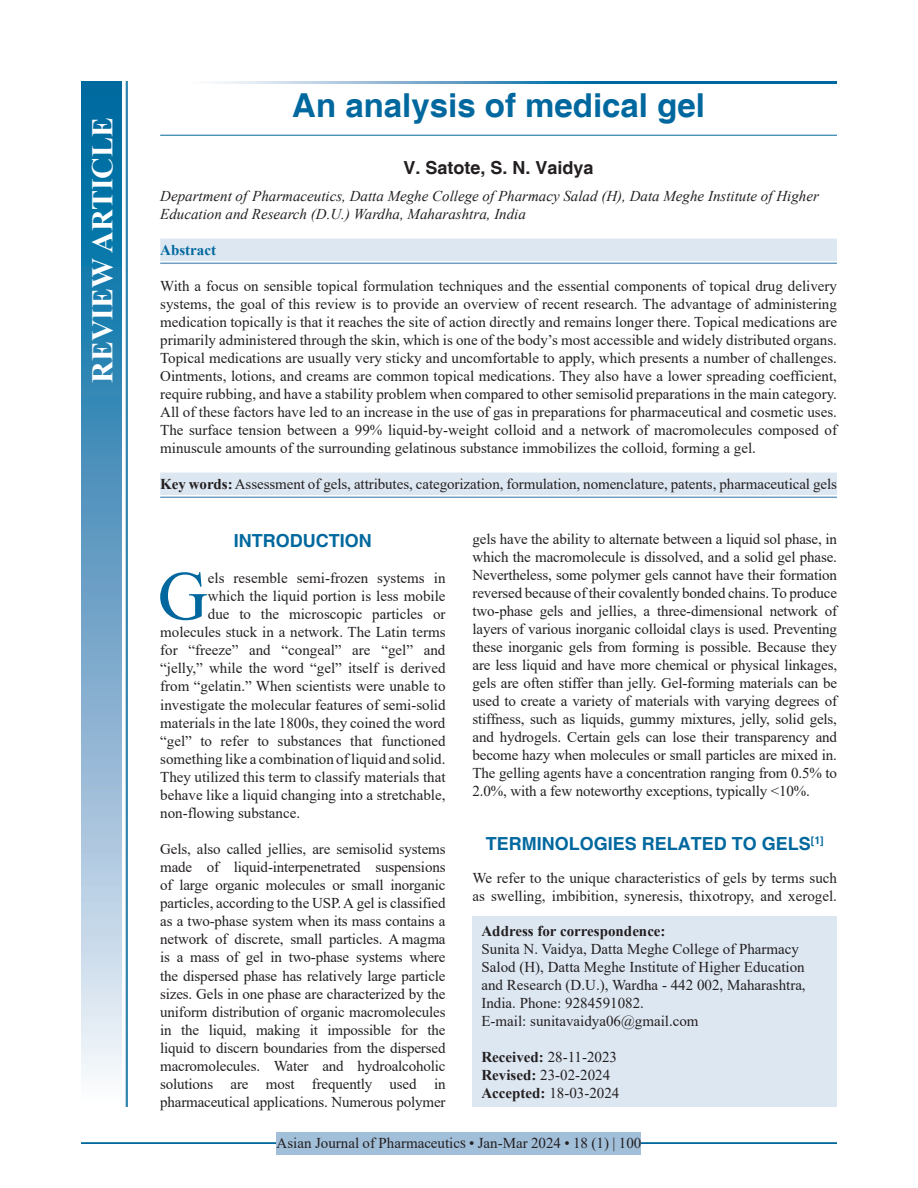
<style>
.page{position:relative;width:918px;height:1188px;background:#fff}
.page>*{position:absolute;margin:0;border:0;box-sizing:border-box;transform-origin:0 0}
.DROP_CAP_TX{font:69.3px "Times New Roman";color:#00689e}
.AT{font:700 33px "Helvetica";color:#00689e}
.AH{font:700 30px "Times New Roman";color:#fff}
.t1{font:700 18px "Helvetica";color:#00689e}
.AU{font:700 18px "Helvetica";color:#231f20}
.TX{font:15px/18px "Times New Roman";letter-spacing:-.01em;color:#231f20;text-align:justify}
.ABS{font:15px/18px "Times New Roman";color:#231f20;text-align:justify}
.DROP_CAP_TX-2{font:15px "Times New Roman";color:#231f20}
.ADD{font:15px/18px "Times New Roman";color:#231f20}
.AFF{font:italic 15px/18px "Times New Roman";color:#231f20}
.KWD_1_L{font:15px "Times New Roman";letter-spacing:-.005em;color:#231f20}
.HIS{font:15px/18px "Times New Roman";color:#231f20}
.RF{font:15px "Times New Roman";color:#231f20}
.ABSH{font:700 15px "Times New Roman";color:#00689e}
.s1{font-weight:700}
</style>
<div class="page">
<hr style="left:81px;top:1142px;width:756px;height:2px;background:#00689e">
<div style="left:277px;top:1132px;width:364px;height:22px;background:#a2bfda"></div>
<hr style="left:160px;top:135px;width:677px;height:1px;background:#00689e">
<div style="left:160px;top:239px;width:677px;height:22px;background:#dde7f2"></div>
<hr style="left:160px;top:263px;width:677px;height:1px;background:#6d9fc6">
<div style="left:160px;top:473px;width:677px;height:22px;background:#dde7f2"></div>
<hr style="left:160px;top:497px;width:677px;height:1px;background:#6d9fc6">
<div style="left:472px;top:917px;width:365px;height:190px;background:#dde7f2"></div>
<svg style="left:215px;top:81px;width:622px;height:3px;background:#4d94bc"></svg>
<div style="left:81px;top:81px;width:41px;height:1026px;background:linear-gradient(to bottom,#005e9a,#f6f0f9)"></div>
<hr style="left:127px;top:81px;width:1px;height:1026px;background:#00689e">
<hr style="left:126px;top:81px;width:1px;height:1026px;background:#00689e">
<p class="AH" style="left:81px;top:383px;width:267px;rotate:-90deg">REVIEW ARTICLE</p>
<p class="AT" style="left:292px;top:85px;width:414px">An analysis of medical gel</p>
<p class="AU" style="left:404px;top:157px;width:192px">V. Satote, S. N. Vaidya</p>
<p class="AFF" style="left:160px;top:187px;width:660px">Department of Pharmaceutics, Datta Meghe College of Pharmacy Salad (H), Data Meghe Institute of Higher<br>Education and Research (D.U.) Wardha, Maharashtra, India</p>
<p class="ABSH" style="left:160px;top:239px;width:57px">Abstract</p>
<p class="ABS" style="left:160px;top:277px;width:678px">With a focus on sensible topical formulation techniques and the essential components of topical drug delivery systems, the goal of this review is to provide an overview of recent research. The advantage of administering medication topically is that it reaches the site of action directly and remains longer there. Topical medications are primarily administered through the skin, which is one of the body’s most accessible and widely distributed organs.<br>Topical medications are usually very sticky and uncomfortable to apply, which presents a number of challenges.<br>Ointments, lotions, and creams are common topical medications. They also have a lower spreading coefficient, require rubbing, and have a stability problem when compared to other semisolid preparations in the main category.<br>All of these factors have led to an increase in the use of gas in preparations for pharmaceutical and cosmetic uses.<br>The surface tension between a 99% liquid-by-weight colloid and a network of macromolecules composed of minuscule amounts of the surrounding gelatinous substance immobilizes the colloid, forming a gel.</p>
<p class="KWD_1_L" style="left:160px;top:473px;width:678px"><span class="s1">Key words:</span> Assessment of gels, attributes, categorization, formulation, nomenclature, patents, pharmaceutical gels</p>
<h1 class="t1" style="left:234px;top:530px;width:139px">INTRODUCTION</h1>
<p class="DROP_CAP_TX" style="left:158px;top:547px;width:52px">G</p>
<p class="DROP_CAP_TX-2" style="left:208px;top:568px;width:239px">els resemble semi-frozen systems in</p>
<p class="DROP_CAP_TX-2" style="left:208px;top:586px;width:239px">which the liquid portion is less mobile</p>
<p class="DROP_CAP_TX-2" style="left:208px;top:604px;width:239px">due to the microscopic particles or</p>
<p class="DROP_CAP_TX-2" style="left:160px;top:622px;width:287px">molecules stuck in a network. The Latin terms</p>
<p class="DROP_CAP_TX-2" style="left:160px;top:640px;width:287px">for “freeze” and “congeal” are “gel” and</p>
<p class="DROP_CAP_TX-2" style="left:160px;top:658px;width:287px">“jelly,” while the word “gel” itself is derived</p>
<p class="DROP_CAP_TX-2" style="left:160px;top:676px;width:287px">from “gelatin.” When scientists were unable to</p>
<p class="DROP_CAP_TX-2" style="left:160px;top:694px;width:287px">investigate the molecular features of semi-solid</p>
<p class="DROP_CAP_TX-2" style="left:160px;top:712px;width:287px">materials in the late 1800s, they coined the word</p>
<p class="DROP_CAP_TX-2" style="left:160px;top:730px;width:287px">“gel” to refer to substances that functioned</p>
<p class="DROP_CAP_TX-2" style="left:160px;top:748px;width:287px">something like a combination of liquid and solid.</p>
<p class="DROP_CAP_TX-2" style="left:160px;top:766px;width:287px">They utilized this term to classify materials that</p>
<p class="DROP_CAP_TX-2" style="left:160px;top:784px;width:287px">behave like a liquid changing into a stretchable,</p>
<p class="DROP_CAP_TX-2" style="left:160px;top:802px;width:141px">non-flowing substance.</p>
<p class="TX" style="left:160px;top:840px;width:287px">Gels, also called jellies, are semisolid systems made of liquid-interpenetrated suspensions of large organic molecules or small inorganic particles, according to the USP. A gel is classified as a two-phase system when its mass contains a network of discrete, small particles. A magma is a mass of gel in two-phase systems where the dispersed phase has relatively large particle sizes. Gels in one phase are characterized by the uniform distribution of organic macromolecules in the liquid, making it impossible for the liquid to discern boundaries from the dispersed macromolecules. Water and hydroalcoholic solutions are most frequently used in pharmaceutical applications. Numerous polymer</p>
<p class="TX" style="left:472px;top:530px;width:366px">gels have the ability to alternate between a liquid sol phase, in which the macromolecule is dissolved, and a solid gel phase.<br>Nevertheless, some polymer gels cannot have their formation reversed because of their covalently bonded chains. To produce two-phase gels and jellies, a three-dimensional network of layers of various inorganic colloidal clays is used. Preventing these inorganic gels from forming is possible. Because they are less liquid and have more chemical or physical linkages, gels are often stiffer than jelly. Gel-forming materials can be used to create a variety of materials with varying degrees of stiffness, such as liquids, gummy mixtures, jelly, solid gels, and hydrogels. Certain gels can lose their transparency and become hazy when molecules or small particles are mixed in.<br>The gelling agents have a concentration ranging from 0.5% to 2.0%, with a few noteworthy exceptions, typically &lt;10%.</p>
<h1 class="t1" style="left:486px;top:833px;width:339px">TERMINOLOGIES RELATED TO GELS<sup>[1]</sup></h1>
<p class="TX" style="left:472px;top:869px;width:366px">We refer to the unique characteristics of gels by terms such as swelling, imbibition, syneresis, thixotropy, and xerogel.</p>
<p class="ADD" style="left:482px;top:922px;width:326px"><span class="s1">Address for correspondence:<br></span>Sunita N. Vaidya, Datta Meghe College of Pharmacy Salod (H), Datta Meghe Institute of Higher Education and Research (D.U.), Wardha - 442 002, Maharashtra, India. Phone: 9284591082.<br>E-mail: sunitavaidya06@gmail.com</p>
<p class="HIS" style="left:482px;top:1048px;width:139px"><span class="s1">Received:</span> 28-11-2023<br><span class="s1">Revised:</span> 23-02-2024<br><span class="s1">Accepted:</span> 18-03-2024</p>
<p class="RF" style="left:277px;top:1133px;width:366px">Asian Journal of Pharmaceutics • Jan-Mar 2024 • 18 (1) | 100</p>
</div>
